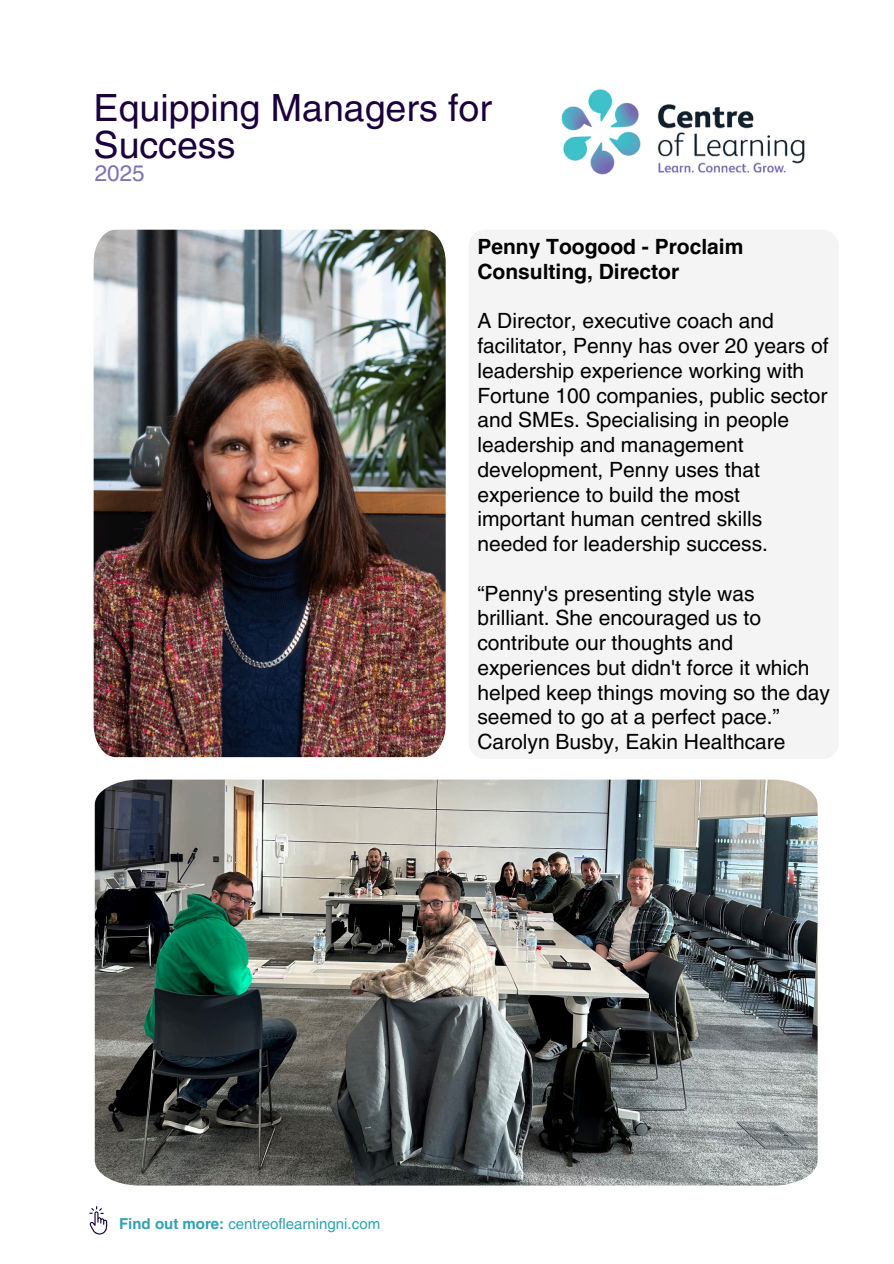
<style>
.page{position:relative;width:894px;height:1264px;background:#fff}
.page>*{position:absolute;margin:0;border:0;box-sizing:border-box;transform-origin:0 0}
.t1{font:37.5px/37.2px "Helvetica LT Pro";color:#1b003d}
.t2{font:22.5px "Helvetica LT Pro";color:#7b74b4}
.t3{font:21px/24.8px "Helvetica LT Pro";color:#000}
.t4{font:700 21px/24.8px "Helvetica LT Pro";color:#000}
.t5{font:15px "Helvetica LT Pro";color:#30a2b2}
.s1{font-weight:700}
</style>
<div class="page">
<img style="left:561px;top:89px;width:243px;height:86px">
<svg style="left:89px;top:1206px;width:18px;height:28px"></svg>
<img style="left:95px;top:779px;width:722px;height:406px">
<div style="left:468px;top:230px;width:370px;height:528px;background:#f4f4f4;border-radius:17px"></div>
<img style="left:94px;top:230px;width:351px;height:527px">
<p class="t1" style="left:94px;top:93px;width:400px">Equipping Managers for<br>Success</p>
<h2 class="t2" style="left:95px;top:165px;width:52px">2025</h2>
<h3 class="t4" style="left:477px;top:236px;width:267px">Penny Toogood - Proclaim<br>Consulting, Director</h3>
<h3 class="t3" style="left:477px;top:310px;width:353px">A Director, executive coach and facilitator, Penny has over 20 years of leadership experience working with<br>Fortune 100 companies, public sector and SMEs. Specialising in people leadership and management development, Penny uses that experience to build the most important human centred skills needed for leadership success.</h3>
<p class="t3" style="left:477px;top:583px;width:354px">“Penny's presenting style was brilliant. She encouraged us to contribute our thoughts and experiences but didn't force it which helped keep things moving so the day seemed to go at a perfect pace.”<br>Carolyn Busby, Eakin Healthcare</p>
<h1 class="t5" style="left:119px;top:1218px;width:262px"><span class="s1">Find out more:</span> centreoflearningni.com</h1>
</div>
